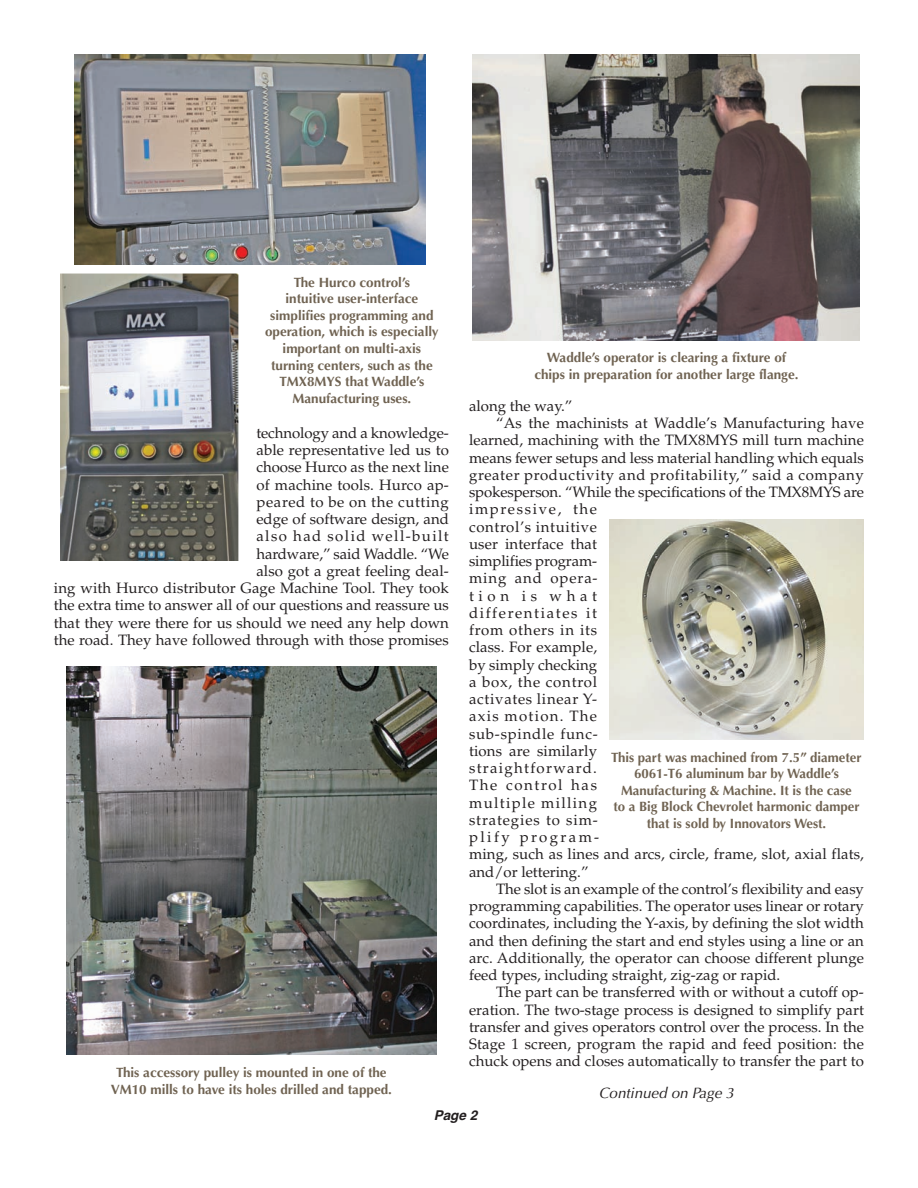
<style>
.page{position:relative;width:918px;height:1188px;background:#fff}
.page>*{position:absolute;margin:0;border:0;box-sizing:border-box;transform-origin:0 0}
.t1{font:15px/17.2px "Palatino";color:#231f20;text-align:right}
.t2{font:15px "Palatino";letter-spacing:.045em;color:#231f20}
.t3{font:15px "Palatino";letter-spacing:.05em;color:#231f20}
.t4{font:15px "Palatino";letter-spacing:.11em;color:#231f20}
.t5{font:15px "Palatino";letter-spacing:.085em;color:#231f20}
.t6{font:15px "Palatino";letter-spacing:.04em;color:#231f20}
.t7{font:15px "Palatino";letter-spacing:.055em;color:#231f20}
.t8{font:italic 15px "Optima";letter-spacing:.005em;color:#231f20}
.t9{font:15px "Palatino";letter-spacing:.09em;color:#231f20}
.t10{font:15px "Palatino";letter-spacing:.06em;color:#231f20}
.t11{font:15px "Palatino";letter-spacing:.16em;color:#231f20}
.t12{font:15px "Palatino";letter-spacing:.31em;color:#231f20}
.t13{font:700 13.5px/16.5px "Optima";color:#706352;text-align:center}
.t14{font:italic 700 13.5px "Helvetica";color:#231f20}
</style>
<div class="page">
<img style="left:609px;top:520px;width:255px;height:220px">
<img style="left:67px;top:666px;width:369px;height:389px">
<img style="left:61px;top:275px;width:176px;height:285px">
<div style="left:54px;top:268px;width:190px;height:299px;border:6px solid #fff"></div>
<img style="left:472px;top:54px;width:388px;height:286px">
<img style="left:74px;top:54px;width:351px;height:211px">
<p class="t13" style="left:265px;top:275px;width:175px">The Hurco control’s<br>intuitive user-interface simplifies programming and operation, which is especially important on multi-axis turning centers, such as the<br>TMX8MYS that Waddle’s<br>Manufacturing uses.</p>
<p class="t1" style="left:54px;top:426px;width:396px">technology and a knowledge-<br>able representative led us to<br>choose Hurco as the next line<br>of machine tools. Hurco ap-<br>peared to be on the cutting<br>edge of software design, and<br>also had solid well-built<br>hardware,” said Waddle. “We<br>also got a great feeling deal-<br>ing with Hurco distributor Gage Machine Tool. They took the extra time to answer all of our questions and reassure us that they were there for us should we need any help down the road. They have followed through with those promises</p>
<p class="t13" style="left:111px;top:1066px;width:283px">This accessory pulley is mounted in one of the<br>VM10 mills to have its holes drilled and tapped.</p>
<p class="t13" style="left:534px;top:351px;width:266px">Waddle’s operator is clearing a fixture of chips in preparation for another large flange.</p>
<p class="t1" style="left:469px;top:399px;width:105px">along the way.”</p>
<p class="t1" style="left:496px;top:416px;width:369px">“As the machinists at Waddle’s Manufacturing have</p>
<p class="t1" style="left:469px;top:433px;width:396px">learned, machining with the TMX8MYS mill turn machine</p>
<p class="t1" style="left:469px;top:451px;width:396px">means fewer setups and less material handling which equals</p>
<p class="t2" style="left:469px;top:469px;width:396px">greater productivity and profitability,” said a company</p>
<p class="t1" style="left:469px;top:485px;width:396px">spokesperson. “While the specifications of the TMX8MYS are</p>
<p class="t4" style="left:469px;top:503px;width:130px">impressive, the</p>
<p class="t6" style="left:469px;top:521px;width:130px">control’s intuitive</p>
<p class="t1" style="left:469px;top:537px;width:130px">user interface that</p>
<p class="t1" style="left:469px;top:554px;width:130px">simplifies program-</p>
<p class="t10" style="left:469px;top:572px;width:130px">ming and opera-</p>
<p class="t12" style="left:469px;top:590px;width:130px">tion is what</p>
<p class="t4" style="left:469px;top:607px;width:130px">differentiates it</p>
<p class="t3" style="left:469px;top:624px;width:130px">from others in its</p>
<p class="t1" style="left:469px;top:640px;width:130px">class. For example,</p>
<p class="t1" style="left:469px;top:658px;width:130px">by simply checking</p>
<p class="t3" style="left:469px;top:676px;width:129px">a box, the control</p>
<p class="t2" style="left:469px;top:693px;width:129px">activates linear Y-</p>
<p class="t5" style="left:469px;top:710px;width:129px">axis motion. The</p>
<p class="t3" style="left:469px;top:728px;width:130px">sub-spindle func-</p>
<p class="t1" style="left:469px;top:744px;width:129px">tions are similarly</p>
<p class="t5" style="left:469px;top:762px;width:129px">straightforward.</p>
<p class="t4" style="left:469px;top:779px;width:129px">The control has</p>
<p class="t9" style="left:469px;top:797px;width:129px">multiple milling</p>
<p class="t7" style="left:469px;top:814px;width:130px">strategies to sim-</p>
<p class="t11" style="left:469px;top:831px;width:132px">plify program-</p>
<p class="t1" style="left:469px;top:847px;width:396px">ming, such as lines and arcs, circle, frame, slot, axial flats,</p>
<p class="t1" style="left:469px;top:865px;width:121px">and/or lettering.”</p>
<p class="t1" style="left:496px;top:882px;width:369px">The slot is an example of the control’s flexibility and easy</p>
<p class="t1" style="left:469px;top:899px;width:396px">programming capabilities. The operator uses linear or rotary</p>
<p class="t1" style="left:469px;top:916px;width:396px">coordinates, including the Y-axis, by defining the slot width</p>
<p class="t1" style="left:469px;top:934px;width:396px">and then defining the start and end styles using a line or an</p>
<p class="t1" style="left:469px;top:951px;width:396px">arc. Additionally, the operator can choose different plunge</p>
<p class="t1" style="left:469px;top:968px;width:313px">feed types, including straight, zig-zag or rapid.</p>
<p class="t1" style="left:496px;top:985px;width:369px">The part can be transferred with or without a cutoff op-</p>
<p class="t1" style="left:469px;top:1003px;width:396px">eration. The two-stage process is designed to simplify part</p>
<p class="t1" style="left:469px;top:1020px;width:396px">transfer and gives operators control over the process. In the</p>
<p class="t1" style="left:469px;top:1037px;width:396px">Stage 1 screen, program the rapid and feed position: the</p>
<p class="t1" style="left:469px;top:1054px;width:396px">chuck opens and closes automatically to transfer the part to</p>
<p class="t13" style="left:611px;top:750px;width:252px">This part was machined from 7.5” diameter 6061-T6 aluminum bar by Waddle’s Manufacturing &amp; Machine. It is the case<br>to a Big Block Chevrolet harmonic damper that is sold by Innovators West.</p>
<p class="t8" style="left:599px;top:1086px;width:137px">Continued on Page 3</p>
<p class="t14" style="left:434px;top:1107px;width:45px">Page 2</p>
</div>
